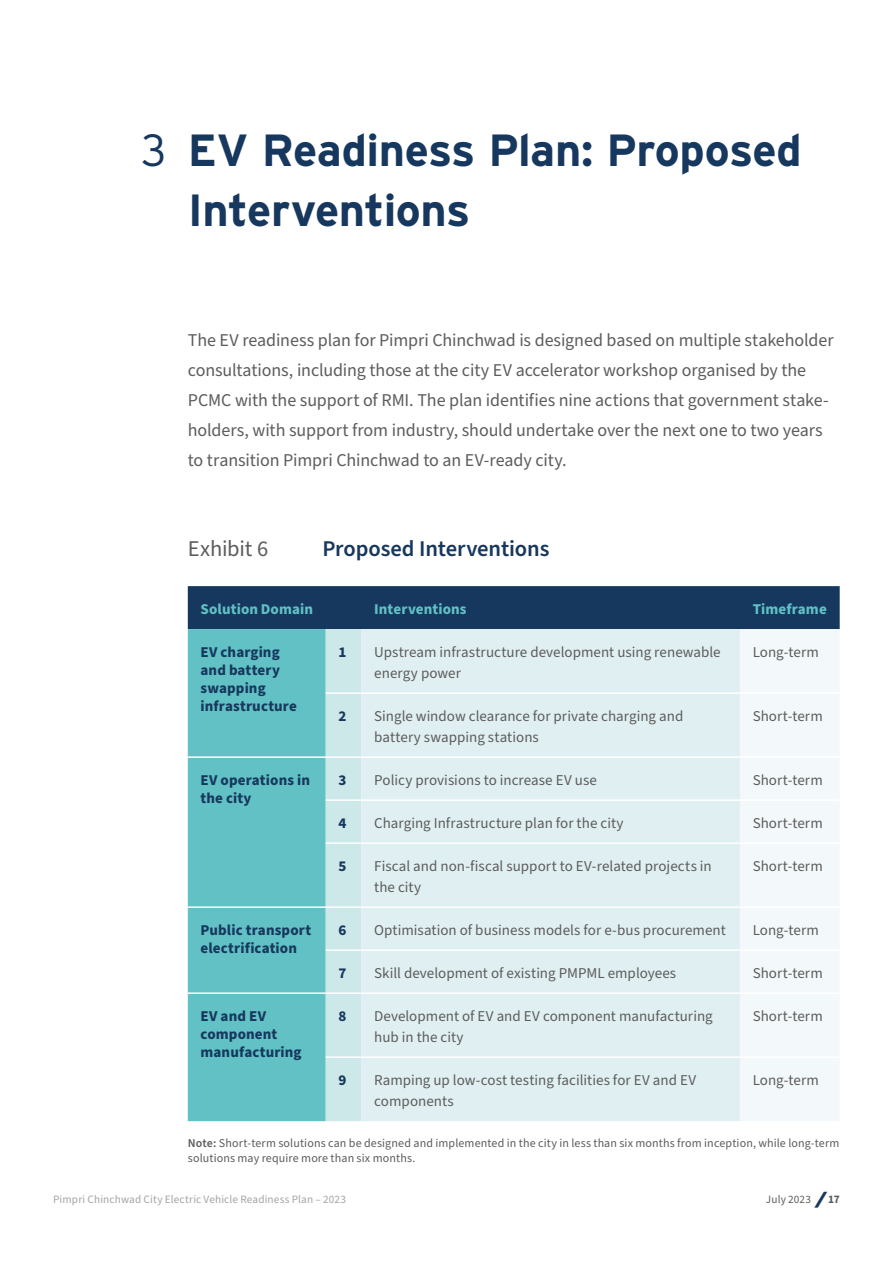
<style>
.page{position:relative;width:893px;height:1263px;background:#fff}
.page>*{position:absolute;margin:0;border:0;box-sizing:border-box;transform-origin:0 0}
.t1{font:700 45px/60px "Interstate";letter-spacing:-.015em;color:#17385e}
.t2{font:300 45px "Interstate";color:#17385e}
.t3{font:600 22.5px "Source Sans Pro";letter-spacing:-.005em;color:#17385e}
.t4{font:22.5px "Source Sans Pro";letter-spacing:-.01em;color:#5e5c5c}
.t5{font:18px/30px "Source Sans Pro";letter-spacing:-.005em;color:#5e5c5c}
.t6{font:15px/21px "Source Sans Pro";letter-spacing:.005em;color:#5e5c5c}
.t7{font:700 15px/18px "Source Sans Pro";letter-spacing:.005em;color:#17385e}
.t8{font:700 15px "Source Sans Pro";letter-spacing:.005em;color:#61c1c5}
.t9{font:12px/15px "Source Sans Pro";letter-spacing:.01em;color:#5e5c5c}
.t10{font:11.25px "Source Sans Pro";letter-spacing:.01em;color:#a8a3a3}
.t11{font:11.25px "Source Sans Pro";letter-spacing:.01em;color:#5e5c5c}
.s1{font-weight:600}
.s2{font-family:"Interstate";font-weight:900;font-style:italic;font-size:18px;color:#17385e}
.s3{font-weight:700}
</style>
<div class="page">
<svg style="left:188px;top:586px;width:652px;height:535px;background:#5ea4b0"></svg>
<div style="left:361px;top:629px;width:379px;height:492px;background:#e0f0f2"></div>
<div style="left:740px;top:629px;width:100px;height:492px;background:#f3f9fa"></div>
<hr style="left:326px;top:692px;width:35px;height:2px;background:#fff">
<hr style="left:188px;top:756px;width:138px;height:2px;background:#fff">
<hr style="left:326px;top:756px;width:35px;height:2px;background:#fff">
<hr style="left:326px;top:799px;width:35px;height:2px;background:#fff">
<hr style="left:326px;top:842px;width:35px;height:2px;background:#fff">
<hr style="left:188px;top:906px;width:138px;height:2px;background:#fff">
<hr style="left:326px;top:906px;width:35px;height:2px;background:#fff">
<hr style="left:326px;top:949px;width:35px;height:2px;background:#fff">
<hr style="left:188px;top:992px;width:138px;height:2px;background:#fff">
<hr style="left:326px;top:992px;width:35px;height:2px;background:#fff">
<hr style="left:326px;top:1056px;width:35px;height:2px;background:#fff">
<hr style="left:361px;top:692px;width:379px;height:2px;background:#fff">
<hr style="left:361px;top:756px;width:379px;height:2px;background:#fff">
<hr style="left:361px;top:799px;width:379px;height:2px;background:#fff">
<hr style="left:361px;top:842px;width:379px;height:2px;background:#fff">
<hr style="left:361px;top:906px;width:379px;height:2px;background:#fff">
<hr style="left:361px;top:949px;width:379px;height:2px;background:#fff">
<hr style="left:361px;top:992px;width:379px;height:2px;background:#fff">
<hr style="left:361px;top:1056px;width:379px;height:2px;background:#fff">
<hr style="left:740px;top:692px;width:100px;height:2px;background:#fff">
<hr style="left:740px;top:756px;width:100px;height:2px;background:#fff">
<hr style="left:740px;top:799px;width:100px;height:2px;background:#fff">
<hr style="left:740px;top:842px;width:100px;height:2px;background:#fff">
<hr style="left:740px;top:906px;width:100px;height:2px;background:#fff">
<hr style="left:740px;top:949px;width:100px;height:2px;background:#fff">
<hr style="left:740px;top:992px;width:100px;height:2px;background:#fff">
<hr style="left:740px;top:1056px;width:100px;height:2px;background:#fff">
<h1 class="t2" style="left:141px;top:125px;width:27px">3</h1>
<h1 class="t1" style="left:188px;top:120px;width:615px">EV Readiness Plan: Proposed<br>Interventions</h1>
<p class="t5" style="left:188px;top:326px;width:647px">The EV readiness plan for Pimpri Chinchwad is designed based on multiple stakeholder consultations, including those at the city EV accelerator workshop organised by the PCMC with the support of RMI. The plan identifies nine actions that government stake&shy;holders, with support from industry, should undertake over the next one to two years to transition Pimpri Chinchwad to an EV-ready city.</p>
<h2 class="t4" style="left:188px;top:534px;width:82px">Exhibit 6</h2>
<h2 class="t3" style="left:322px;top:534px;width:229px">Proposed Interventions</h2>
<p class="t8" style="left:201px;top:599px;width:114px">Solution Domain</p>
<p class="t8" style="left:374px;top:599px;width:94px">Interventions</p>
<p class="t8" style="left:753px;top:599px;width:76px">Timeframe</p>
<p class="t7" style="left:201px;top:644px;width:98px">EV charging and battery swapping infrastructure</p>
<p class="t7" style="left:338px;top:644px;width:9px">1</p>
<p class="t6" style="left:374px;top:642px;width:348px">Upstream infrastructure development using renewable energy power</p>
<p class="t6" style="left:753px;top:642px;width:68px">Long-term</p>
<p class="t7" style="left:338px;top:708px;width:9px">2</p>
<p class="t6" style="left:374px;top:706px;width:311px">Single window clearance for private charging and battery swapping stations</p>
<p class="t6" style="left:753px;top:706px;width:72px">Short-term</p>
<p class="t7" style="left:201px;top:772px;width:111px">EV operations in the city</p>
<p class="t7" style="left:338px;top:772px;width:9px">3</p>
<p class="t6" style="left:374px;top:770px;width:224px">Policy provisions to increase EV use</p>
<p class="t6" style="left:753px;top:770px;width:72px">Short-term</p>
<p class="t7" style="left:338px;top:815px;width:9px">4</p>
<p class="t6" style="left:374px;top:813px;width:251px">Charging Infrastructure plan for the city</p>
<p class="t6" style="left:753px;top:813px;width:72px">Short-term</p>
<p class="t7" style="left:338px;top:858px;width:9px">5</p>
<p class="t6" style="left:374px;top:856px;width:339px">Fiscal and non-fiscal support to EV-related projects in the city</p>
<p class="t6" style="left:753px;top:856px;width:72px">Short-term</p>
<p class="t7" style="left:201px;top:922px;width:112px">Public transport electrification</p>
<p class="t7" style="left:338px;top:922px;width:9px">6</p>
<p class="t6" style="left:374px;top:920px;width:353px">Optimisation of business models for e-bus procurement</p>
<p class="t6" style="left:753px;top:920px;width:68px">Long-term</p>
<p class="t7" style="left:338px;top:965px;width:9px">7</p>
<p class="t6" style="left:374px;top:963px;width:304px">Skill development of existing PMPML employees</p>
<p class="t6" style="left:753px;top:963px;width:72px">Short-term</p>
<p class="t7" style="left:201px;top:1008px;width:103px">EV and EV component manufacturing</p>
<p class="t7" style="left:338px;top:1008px;width:9px">8</p>
<p class="t6" style="left:374px;top:1006px;width:340px">Development of EV and EV component manufacturing hub in the city</p>
<p class="t6" style="left:753px;top:1006px;width:72px">Short-term</p>
<p class="t7" style="left:338px;top:1072px;width:9px">9</p>
<p class="t6" style="left:374px;top:1070px;width:323px">Ramping up low-cost testing facilities for EV and EV components</p>
<p class="t6" style="left:753px;top:1070px;width:68px">Long-term</p>
<p class="t9" style="left:188px;top:1136px;width:653px"><span class="s1">Note:</span> Short-term solutions can be designed and implemented in the city in less than six months from inception, while long-term solutions may require more than six months.</p>
<p class="t10" style="left:53px;top:1192px;width:294px">Pimpri Chinchwad City Electric Vehicle Readiness Plan – 2023</p>
<p class="t11" style="left:766px;top:1192px;width:75px">July 2023 <span class="s2">/</span> <span class="s3">17</span></p>
</div>
